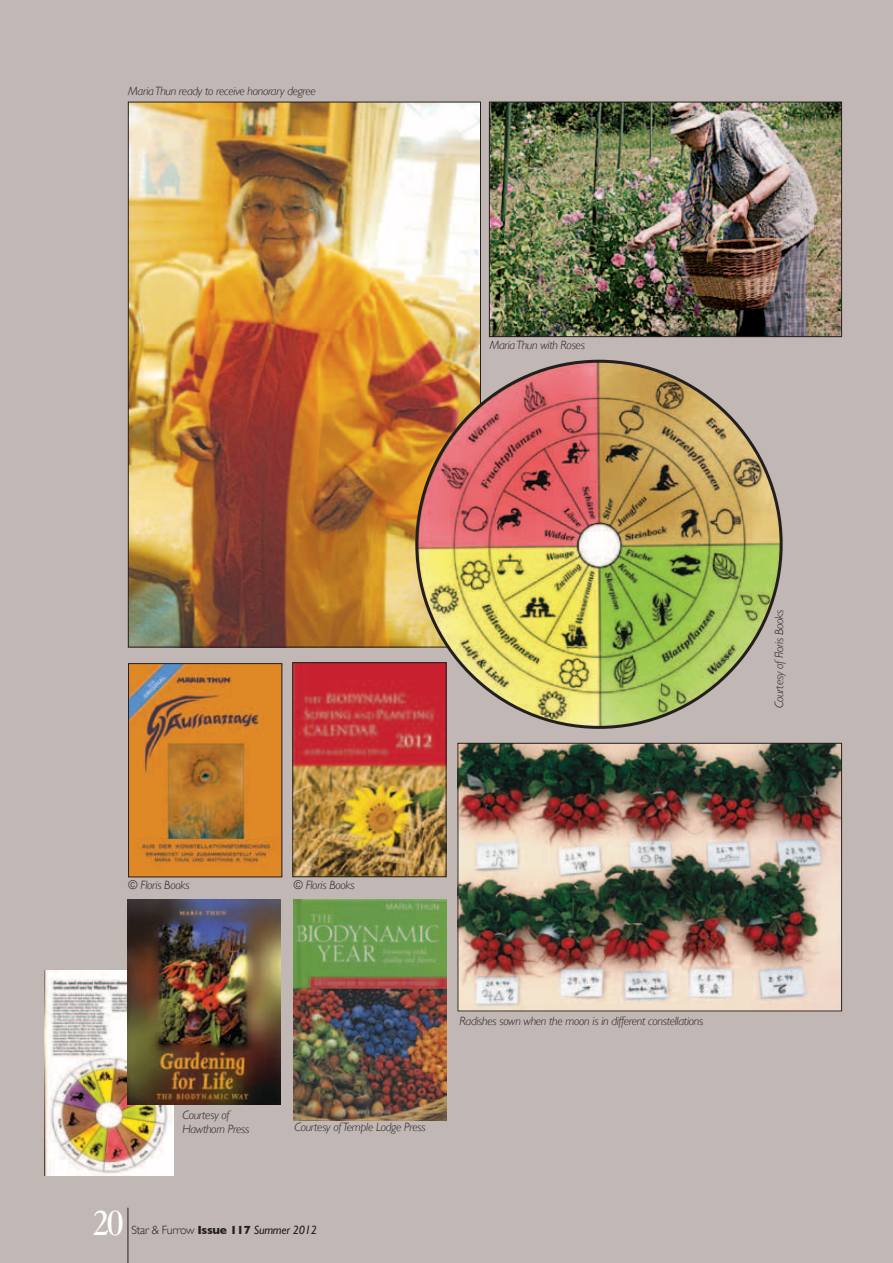
<style>
.page{position:relative;width:893px;height:1263px;background:#c1b7b4}
.page>*{position:absolute;margin:0;border:0;box-sizing:border-box;transform-origin:0 0}
.t1{font:36px "Ehrhardt";color:#fff}
.t2{font:italic 300 12px/13.5px "Gill Sans";letter-spacing:-.025em;color:#231f20}
.t3{font:300 12px "Gill Sans";letter-spacing:-.025em;color:#231f20}
.s1{font-weight:700}
.s2{font-weight:400;font-style:italic}
</style>
<div class="page">
<hr style="left:128px;top:1208px;width:1px;height:55px;background:#231f20">
<img style="left:130px;top:104px;width:349px;height:541px">
<img style="left:293px;top:899px;width:153px;height:221px">
<img style="left:44px;top:970px;width:129px;height:205px">
<img style="left:130px;top:665px;width:150px;height:210px">
<div style="left:128px;top:663px;width:154px;height:214px;border:1px solid #231f20"></div>
<img style="left:491px;top:104px;width:349px;height:231px">
<div style="left:489px;top:102px;width:353px;height:235px;border:1px solid #231f20"></div>
<img style="left:417px;top:361px;width:364px;height:366px">
<img style="left:460px;top:745px;width:380px;height:264px">
<div style="left:458px;top:743px;width:384px;height:268px;border:1px solid #231f20"></div>
<img style="left:128px;top:899px;width:153px;height:205px">
<img style="left:294px;top:664px;width:150px;height:211px">
<div style="left:292px;top:662px;width:154px;height:215px;border:1px solid #231f20"></div>
<p class="t2" style="left:128px;top:84px;width:189px">Maria Thun ready to receive honorary degree</p>
<p class="t2" style="left:490px;top:339px;width:97px">Maria Thun with Roses</p>
<p class="t2" style="left:128px;top:879px;width:63px">© Floris Books</p>
<p class="t2" style="left:293px;top:879px;width:63px">© Floris Books</p>
<p class="t2" style="left:182px;top:1108px;width:69px">Courtesy of<br>Hawthorn Press</p>
<p class="t2" style="left:294px;top:1121px;width:133px">Courtesy of Temple Lodge Press</p>
<h1 class="t1" style="left:93px;top:1201px;width:33px">20</h1>
<p class="t3" style="left:132px;top:1223px;width:187px">Star &amp; Furrow <span class="s1">I ssue 117</span> <span class="s2">Summer 2012</span></p>
<p class="t2" style="left:460px;top:1014px;width:245px">Radishes sown when the moon is in different constellations</p>
<p class="t2" style="left:772px;top:708px;width:100px;rotate:-90deg">Courtesy ofFloris Books</p>
</div>
